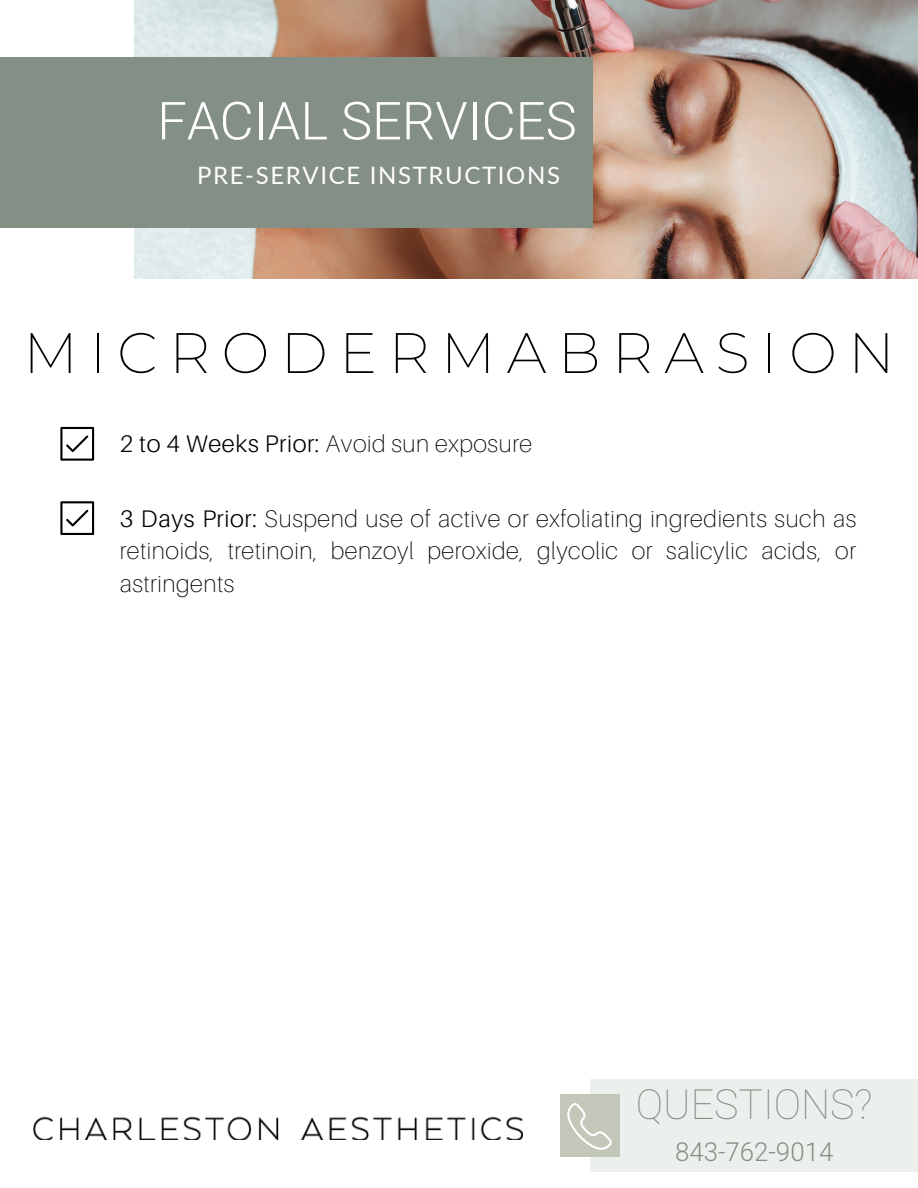
<style>
.page{position:relative;width:918px;height:1188px;background:#fff}
.page>*{position:absolute;margin:0;border:0;box-sizing:border-box;transform-origin:0 0}
.t1{font:200 57px "Montserrat";letter-spacing:.2em;color:#000}
.t2{font:300 52.5px "Heebo";color:#fff}
.t3{font:100 41.1px "Heebo";color:#848f86}
.t4{font:300 25.8px "Heebo";color:#848f86}
.t5{font:100 24px/32.7px "Aileron";letter-spacing:.025em;color:#000;text-align:justify}
.t6{font:24px "Lato";letter-spacing:.07em;color:#fff}
.s1{font-weight:300}
</style>
<div class="page">
<img style="left:134px;top:0;width:784px;height:279px">
<div style="left:0;top:57px;width:593px;height:171px;background:#848f86"></div>
<div style="left:590px;top:1079px;width:328px;height:93px;background:#ecf0ed"></div>
<div style="left:561px;top:1094px;width:59px;height:62px;background:#c2c7ba"></div>
<svg style="left:567px;top:1103px;width:45px;height:47px"></svg>
<img style="left:34px;top:1116px;width:488px;height:24px">
<svg style="left:60px;top:501px;width:34px;height:34px"></svg>
<svg style="left:60px;top:427px;width:34px;height:34px"></svg>
<p class="t2" style="left:157px;top:84px;width:421px">FACIAL SERVICES</p>
<p class="t6" style="left:197px;top:160px;width:364px">PRE-SERVICE INSTRUCTIONS</p>
<p class="t1" style="left:23px;top:318px;width:873px">MICRODERMABRASION</p>
<p class="t5" style="left:120px;top:427px;width:414px"><span class="s1">2 to 4 Weeks Prior:</span> Avoid sun exposure</p>
<p class="t5" style="left:120px;top:501px;width:738px"><span class="s1">3 Days Prior:</span> Suspend use of active or exfoliating ingredients such as retinoids, tretinoin, benzoyl peroxide, glycolic or salicylic acids, or astringents</p>
<p class="t3" style="left:636px;top:1076px;width:238px">QUESTIONS?</p>
<p class="t4" style="left:675px;top:1134px;width:160px">843-762-9014</p>
</div>
